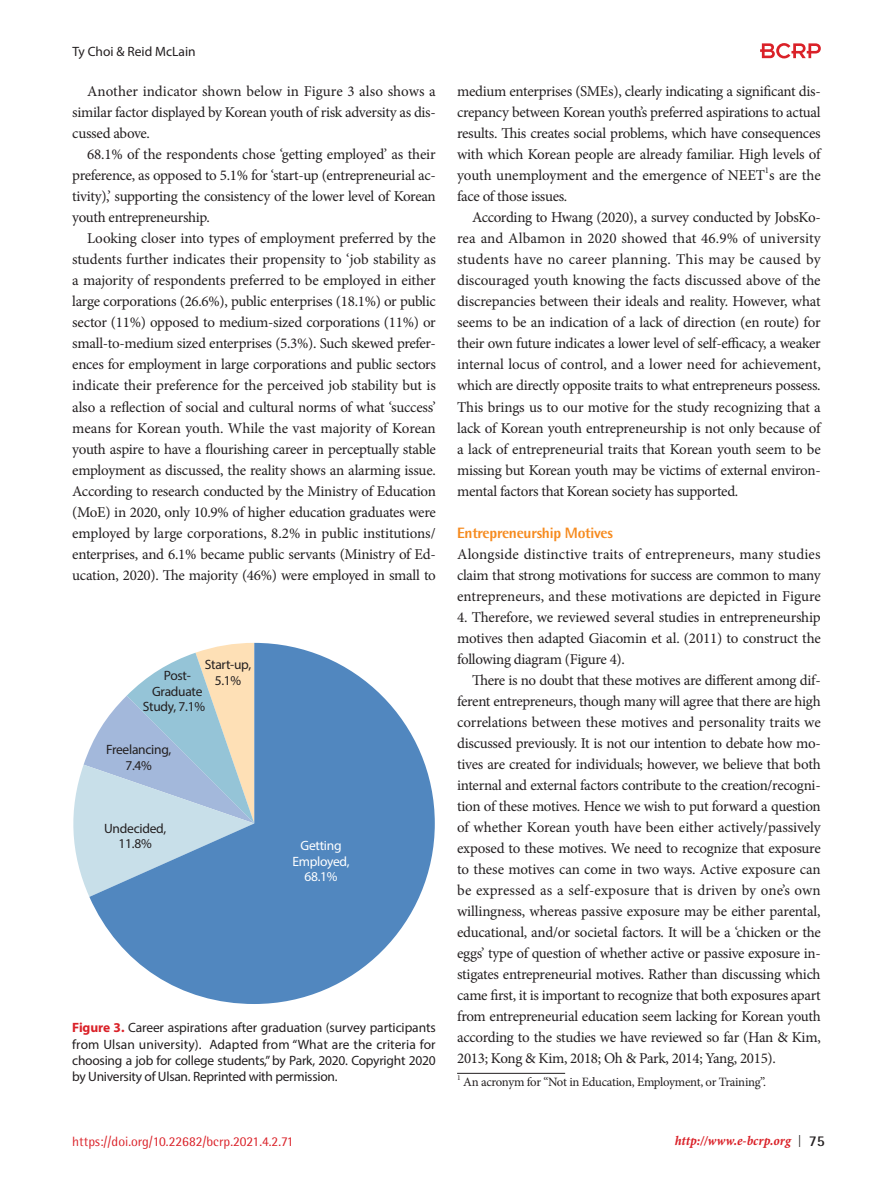
<style>
.page{position:relative;width:893px;height:1191px;background:#fff}
.page>*{position:absolute;margin:0;border:0;box-sizing:border-box;transform-origin:0 0}
.main_text_2st_more_i{font:15px/21px "Minion Pro";letter-spacing:-.02em;color:#231f20;text-align:justify}
.main_text_1st_no_ind{font:15px/21px "Minion Pro";letter-spacing:-.01em;color:#231f20;text-align:justify}
.heading_2nd{font:800 15px "Rotis Semi Sans Std";letter-spacing:-.02em;color:#f68b1f}
.본문내용_첫문단__10pt{font:13.5px/16.2px "Myriad Pro";letter-spacing:-.02em;color:#231f20;text-align:center}
.t1{font:13.5px "Rotis Semi Sans Std";color:#da2128}
.t2{font:13.5px "Minion Pro Bold Cn It Capt";color:#da2128}
.t3{font:13.5px "Myriad Pro";letter-spacing:-.02em;color:#fff}
.본문내용_첫문단__10pt-2{font:13.5px "Myriad Pro";color:#231f20}
.t4{font:12.75px "Minion Pro";letter-spacing:-.025em;color:#231f20}
.main_text_2st_more_i-2{font:8.7px "Minion Pro";color:#231f20}
.t5{font:7.5px "Minion Pro";color:#231f20}
.s1{font-weight:700;color:#da2128}
.s2{font-family:"Minion Pro";font-size:12px;color:#231f20}
.s3{font-family:"Rotis Semi Sans Std";font-weight:700;font-size:15px;color:#231f20}
</style>
<div class="page">
<svg style="left:760px;top:43px;width:61px;height:15px"></svg>
<hr style="left:457px;top:1073px;width:108px;height:1px;background:#231f20">
<svg style="left:73px;top:751px;width:16px;height:145px"></svg>
<svg style="left:89px;top:643px;width:346px;height:361px;fill:#5187bf"></svg>
<p class="본문내용_첫문단__10pt-2" style="left:72px;top:43px;width:125px">Ty Choi &amp; Reid McLain</p>
<p class="main_text_2st_more_i" style="left:72px;top:81px;width:365px;text-indent:15px">Another indicator shown below in Figure 3 also shows a similar factor displayed by Korean youth of risk adversity as dis&shy;cussed above.</p>
<p class="main_text_2st_more_i" style="left:72px;top:144px;width:365px;text-indent:15px">68.1% of the respondents chose ‘getting employed’ as their preference, as opposed to 5.1% for ‘start-up (entrepreneurial ac&shy;tivity),’ supporting the consistency of the lower level of Korean youth entrepreneurship.</p>
<p class="main_text_2st_more_i" style="left:72px;top:228px;width:365px;text-indent:15px">Looking closer into types of employment preferred by the students further indicates their propensity to ‘job stability as a majority of respondents preferred to be employed in either large corporations (26.6%), public enterprises (18.1%) or public sector (11%) opposed to medium-sized corporations (11%) or small-to-medium sized enterprises (5.3%). Such skewed prefer&shy;ences for employment in large corporations and public sectors indicate their preference for the perceived job stability but is also a reflection of social and cultural norms of what ‘success’ means for Korean youth. While the vast majority of Korean youth aspire to have a flourishing career in perceptually stable employment as discussed, the reality shows an alarming issue.<br>According to research conducted by the Ministry of Education (MoE) in 2020, only 10.9% of higher education graduates were employed by large corporations, 8.2% in public institutions/ enterprises, and 6.1% became public servants (Ministry of Ed&shy;ucation, 2020). The majority (46%) were employed in small to</p>
<p class="본문내용_첫문단__10pt" style="left:205px;top:656px;width:48px">Start-up,</p>
<p class="본문내용_첫문단__10pt" style="left:143px;top:668px;width:64px;line-height:15.5px">Post-<br>Graduate<br>Study, 7.1%</p>
<p class="본문내용_첫문단__10pt" style="left:215px;top:672px;width:28px">5.1%</p>
<p class="본문내용_첫문단__10pt" style="left:106px;top:741px;width:67px">Freelancing,</p>
<p class="본문내용_첫문단__10pt" style="left:125px;top:757px;width:28px">7.4%</p>
<p class="본문내용_첫문단__10pt" style="left:104px;top:820px;width:64px">Undecided,</p>
<p class="본문내용_첫문단__10pt" style="left:119px;top:835px;width:35px">11.8%</p>
<p class="t3" style="left:300px;top:837px;width:43px">Getting</p>
<p class="t3" style="left:304px;top:868px;width:35px">68.1%</p>
<p class="t3" style="left:292px;top:853px;width:59px">Employed,</p>
<p class="본문내용_첫문단__10pt" style="left:72px;top:1019px;width:365px;text-align:justify"><span class="s1">Figure 3.</span> Career aspirations after graduation (survey participants from Ulsan university). Adapted from “What are the criteria for choosing a job for college students,” by Park, 2020. Copyright 2020 by University of Ulsan. Reprinted with permission.</p>
<p class="main_text_2st_more_i" style="left:457px;top:81px;width:365px">medium enterprises (SMEs), clearly indicating a significant dis&shy;crepancy between Korean youth’s preferred aspirations to actual results. This creates social problems, which have consequences with which Korean people are already familiar. High levels of youth unemployment and the emergence of NEET s are the</p>
<p class="main_text_2st_more_i-2" style="left:765px;top:165px;width:6px">1</p>
<p class="main_text_2st_more_i" style="left:457px;top:186px;width:112px">face of those issues.</p>
<p class="main_text_2st_more_i" style="left:457px;top:207px;width:365px;text-indent:15px">According to Hwang (2020), a survey conducted by JobsKo&shy;rea and Albamon in 2020 showed that 46.9% of university students have no career planning. This may be caused by discouraged youth knowing the facts discussed above of the discrepancies between their ideals and reality. However, what seems to be an indication of a lack of direction (en route) for their own future indicates a lower level of self-efficacy, a weaker internal locus of control, and a lower need for achievement, which are directly opposite traits to what entrepreneurs possess.<br>This brings us to our motive for the study recognizing that a lack of Korean youth entrepreneurship is not only because of a lack of entrepreneurial traits that Korean youth seem to be missing but Korean youth may be victims of external environ&shy;mental factors that Korean society has supported.</p>
<p class="heading_2nd" style="left:457px;top:523px;width:157px">Entrepreneurship Motives</p>
<p class="main_text_1st_no_ind" style="left:457px;top:543px;width:365px">Alongside distinctive traits of entrepreneurs, many studies claim that strong motivations for success are common to many entrepreneurs, and these motivations are depicted in Figure</p>
<p class="main_text_1st_no_ind" style="left:457px;top:606px;width:365px">4. Therefore, we reviewed several studies in entrepreneurship motives then adapted Giacomin et al. (2011) to construct the following diagram (Figure 4).</p>
<p class="main_text_2st_more_i" style="left:457px;top:669px;width:365px;text-indent:15px">There is no doubt that these motives are different among dif&shy;ferent entrepreneurs, though many will agree that there are high correlations between these motives and personality traits we discussed previously. It is not our intention to debate how mo&shy;tives are created for individuals; however, we believe that both internal and external factors contribute to the creation/recogni&shy;tion of these motives. Hence we wish to put forward a question of whether Korean youth have been either actively/passively exposed to these motives. We need to recognize that exposure to these motives can come in two ways. Active exposure can be expressed as a self-exposure that is driven by one’s own willingness, whereas passive exposure may be either parental, educational, and/or societal factors. It will be a ‘chicken or the eggs’ type of question of whether active or passive exposure in&shy;stigates entrepreneurial motives. Rather than discussing which came first, it is important to recognize that both exposures apart from entrepreneurial education seem lacking for Korean youth according to the studies we have reviewed so far (Han &amp; Kim, 2013; Kong &amp; Kim, 2018; Oh &amp; Park, 2014; Yang, 2015).</p>
<p class="t5" style="left:457px;top:1073px;width:5px">1</p>
<p class="t4" style="left:463px;top:1073px;width:304px">An acronym for “Not in Education, Employment, or Training”.</p>
<p class="t1" style="left:72px;top:1133px;width:223px">https://doi.org/10.22682/bcrp.2021.4.2.71</p>
<p class="t2" style="left:675px;top:1132px;width:152px">http://www.e-bcrp.org <span class="s2">|</span> <span class="s3">75</span></p>
</div>
